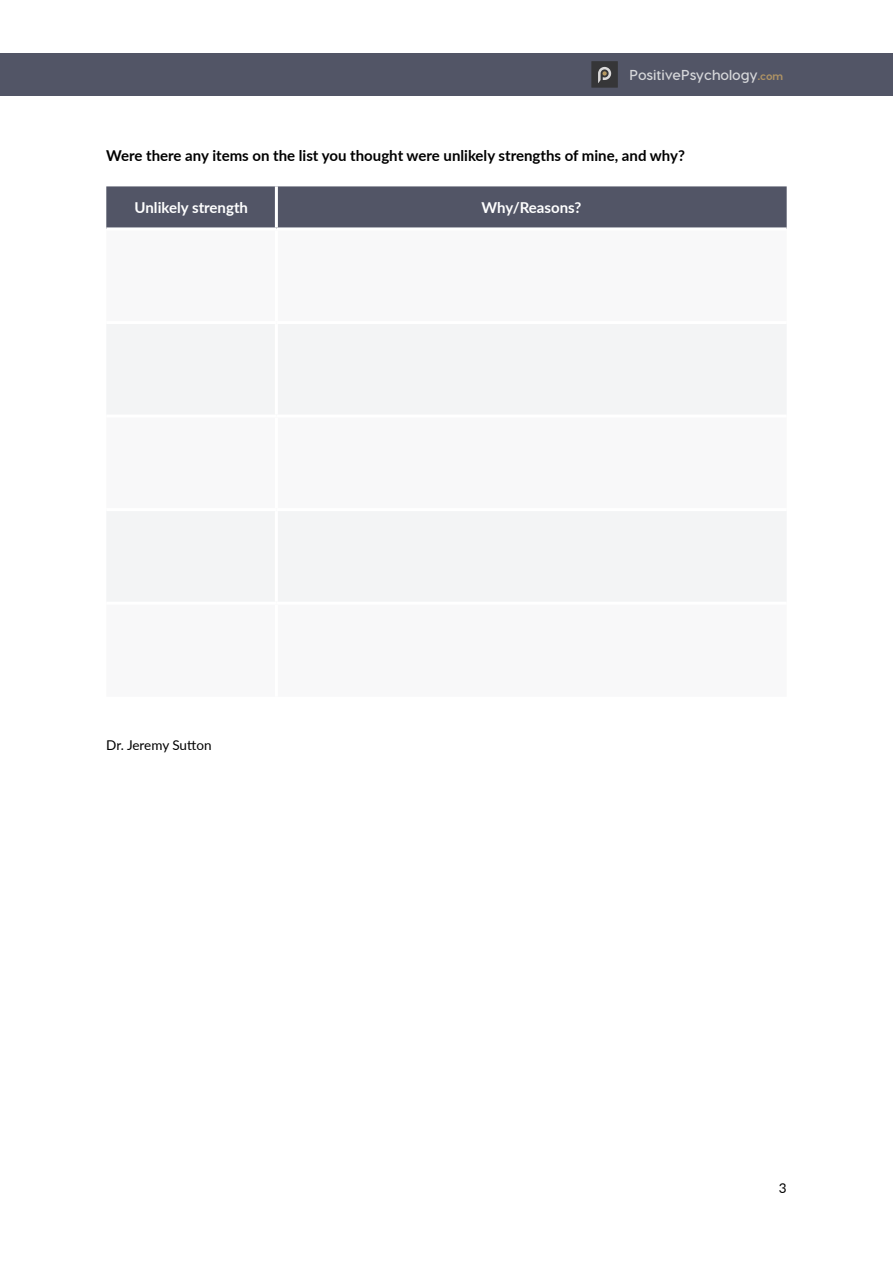
<style>
.page{position:relative;width:893px;height:1263px;background:#fff}
.page>*{position:absolute;margin:0;border:0;box-sizing:border-box;transform-origin:0 0}
.t1{font:700 15px "Lato";color:#000}
.t2{font:700 15px "Lato";color:#fff}
.t3{font:700 14.4px "Visby CF";color:#d6d7da}
.t4{font:13.5px "Lato";letter-spacing:-.01em;color:#000}
.s1{font-weight:800;font-size:10.8px;color:#af9364}
</style>
<div class="page">
<div style="left:0;top:53px;width:893px;height:43px;background:#525566"></div>
<div style="left:591px;top:61px;width:27px;height:27px;background:#363638"></div>
<svg style="left:598px;top:67px;width:13px;height:16px"></svg>
<div style="left:106px;top:186px;width:681px;height:41px;background:#525566"></div>
<div style="left:107px;top:324px;width:679px;height:277px;background:#f3f4f5"></div>
<hr style="left:275px;top:186px;width:3px;height:41px;background:#fff">
<hr style="left:275px;top:324px;width:3px;height:91px;background:#fff">
<hr style="left:106px;top:415px;width:170px;height:3px;background:#fff">
<hr style="left:276px;top:415px;width:511px;height:3px;background:#fff">
<hr style="left:275px;top:418px;width:3px;height:90px;background:#fff">
<hr style="left:106px;top:508px;width:170px;height:3px;background:#fff">
<hr style="left:276px;top:508px;width:511px;height:3px;background:#fff">
<hr style="left:275px;top:511px;width:3px;height:91px;background:#fff">
<p class="t3" style="left:629px;top:66px;width:155px">PositivePsychology<span class="s1">.com</span></p>
<p class="t1" style="left:106px;top:144px;width:580px">Were there any items on the list you thought were unlikely strengths of mine, and why?</p>
<p class="t2" style="left:135px;top:196px;width:115px">Unlikely strength</p>
<p class="t2" style="left:482px;top:196px;width:101px">Why/Reasons?</p>
<p class="t4" style="left:106px;top:736px;width:107px">Dr. Jeremy Sutton</p>
<p class="t4" style="left:779px;top:1178px;width:9px">3</p>
</div>
